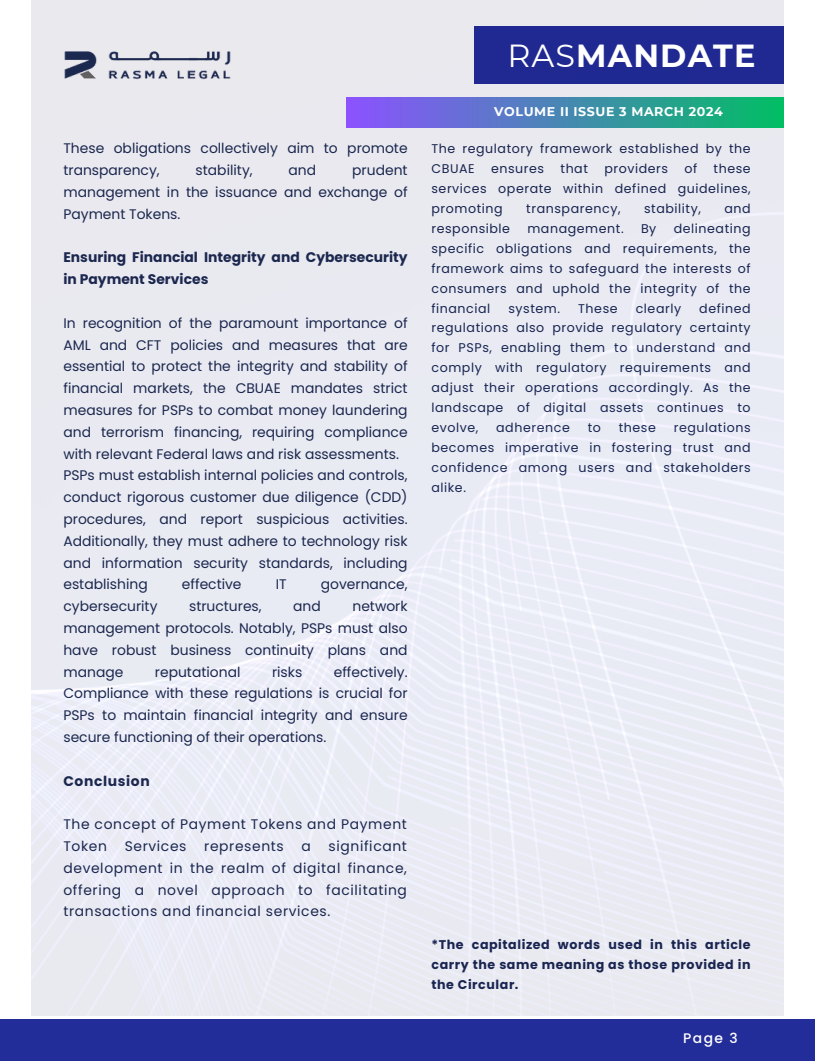
<style>
.page{position:relative;width:815px;height:1064px;background:#fff}
.page>*{position:absolute;margin:0;border:0;box-sizing:border-box;transform-origin:0 0}
.t1{font:700 31.88px "Montserrat";letter-spacing:.035em;color:#fff}
.t2{font:13.88px/21.8px "Poppins";color:#1b274e;text-align:justify}
.t3{font:700 13.88px/21.8px "Poppins";color:#1b274e}
.t4{font:13.88px/21.8px "Poppins";letter-spacing:.045em;color:#1b274e}
.t5{font:700 13.88px "Poppins";letter-spacing:.045em;color:#1b274e}
.t6{font:500 13.88px "Poppins";color:#fff}
.t7{font:12.62px/19.9px "Poppins";letter-spacing:.045em;color:#1b274e;text-align:justify}
.t8{font:700 12.62px/19.9px "Poppins";letter-spacing:.045em;color:#1b274e;text-align:justify}
.t9{font:700 12.62px "Montserrat";letter-spacing:.045em;color:#fff}
.s1{font-weight:400}
</style>
<div class="page">
<div style="left:0;top:1018px;width:815px;height:42px;background:#232d99"></div>
<img style="left:32px;top:0;width:752px;height:1014px">
<div style="left:346px;top:97px;width:437px;height:31px;background:linear-gradient(to right,#8c52ff,#01be64)"></div>
<img style="left:41px;top:11px;width:213px;height:103px">
<p class="t2" style="left:63px;top:138px;width:346px">These obligations collectively aim to promote transparency,</p>
<p class="t2" style="left:196px;top:159px;width:58px">stability,</p>
<p class="t2" style="left:288px;top:159px;width:29px">and</p>
<p class="t2" style="left:63px;top:159px;width:346px;text-indent:289px">prudent management in the issuance and exchange of Payment Tokens.</p>
<p class="t3" style="left:63px;top:246px;width:346px">Ensuring Financial Integrity and Cybersecurity in Payment Services</p>
<p class="t2" style="left:63px;top:312px;width:346px;text-align:left">In recognition of the paramount importance of AML and CFT policies and measures that are essential to protect the integrity and stability of financial markets, the CBUAE mandates strict measures for PSPs to combat money laundering and terrorism financing, requiring compliance with relevant Federal laws and risk assessments.<br>PSPs must establish internal policies and controls, conduct rigorous customer due diligence (CDD) procedures, and report suspicious activities.<br>Additionally, they must adhere to technology risk and information security standards, including establishing</p>
<p class="t2" style="left:182px;top:573px;width:61px">effective</p>
<p class="t2" style="left:276px;top:573px;width:12px">IT</p>
<p class="t2" style="left:321px;top:573px;width:88px">governance,</p>
<p class="t2" style="left:63px;top:595px;width:96px">cybersecurity</p>
<p class="t2" style="left:189px;top:595px;width:74px">structures,</p>
<p class="t2" style="left:293px;top:595px;width:29px">and</p>
<p class="t2" style="left:63px;top:595px;width:346px;text-indent:289px">network management protocols. Notably, PSPs must also have robust business continuity plans and manage</p>
<p class="t2" style="left:63px;top:660px;width:346px;text-indent:270px">effectively.<br>Compliance with these regulations is crucial for PSPs to maintain financial integrity and ensure secure functioning of their operations.</p>
<p class="t5" style="left:63px;top:770px;width:88px">Conclusion</p>
<p class="t4" style="left:63px;top:813px;width:345px">The concept of Payment Tokens and Payment<br>Token</p>
<p class="t2" style="left:155px;top:660px;width:87px">reputational</p>
<p class="t2" style="left:272px;top:660px;width:32px">risks</p>
<p class="t2" style="left:63px;top:835px;width:345px;text-indent:265px">significant development in the realm of digital finance, offering a novel approach to facilitating transactions and financial services.</p>
<p class="t4" style="left:125px;top:835px;width:63px">Services</p>
<p class="t4" style="left:204px;top:835px;width:81px">represents</p>
<p class="t2" style="left:301px;top:835px;width:11px">a</p>
<h1 class="t1" style="left:507px;top:36px;width:249px"><span class="s1">RAS</span>MANDATE</h1>
<p class="t9" style="left:494px;top:104px;width:230px">VOLUME II ISSUE 3 MARCH 2024</p>
<p class="t7" style="left:431px;top:139px;width:321px">The regulatory framework established by the<br>CBUAE</p>
<p class="t7" style="left:491px;top:159px;width:55px">ensures</p>
<p class="t7" style="left:560px;top:159px;width:29px">that</p>
<p class="t7" style="left:604px;top:159px;width:65px">providers</p>
<p class="t7" style="left:684px;top:159px;width:14px">of</p>
<p class="t7" style="left:431px;top:159px;width:321px;text-indent:282px">these services operate within defined guidelines, promoting</p>
<p class="t7" style="left:526px;top:199px;width:96px">transparency,</p>
<p class="t7" style="left:644px;top:199px;width:58px">stability,</p>
<p class="t7" style="left:724px;top:199px;width:28px">and</p>
<p class="t7" style="left:431px;top:218px;width:321px;text-indent:242px">delineating specific obligations and requirements, the framework aims to safeguard the interests of consumers and uphold the integrity of the financial</p>
<p class="t7" style="left:431px;top:218px;width:80px">responsible</p>
<p class="t7" style="left:527px;top:218px;width:98px">management.</p>
<p class="t7" style="left:641px;top:218px;width:17px">By</p>
<p class="t7" style="left:431px;top:298px;width:321px;text-indent:268px">defined regulations also provide regulatory certainty for PSPs, enabling them to understand and comply with regulatory requirements and adjust their operations accordingly. As the landscape of digital assets continues to evolve,</p>
<p class="t7" style="left:508px;top:298px;width:53px">system.</p>
<p class="t7" style="left:578px;top:298px;width:41px">These</p>
<p class="t7" style="left:635px;top:298px;width:47px">clearly</p>
<p class="t7" style="left:431px;top:417px;width:321px;text-indent:242px">regulations becomes imperative in fostering trust and confidence among users and stakeholders alike.</p>
<p class="t7" style="left:496px;top:417px;width:75px">adherence</p>
<p class="t7" style="left:587px;top:417px;width:15px">to</p>
<p class="t7" style="left:619px;top:417px;width:39px">these</p>
<p class="t8" style="left:431px;top:934px;width:321px">*The capitalized words used in this article carry the same meaning as those provided in the Circular.</p>
<p class="t6" style="left:683px;top:1028px;width:56px">Page 3</p>
</div>
